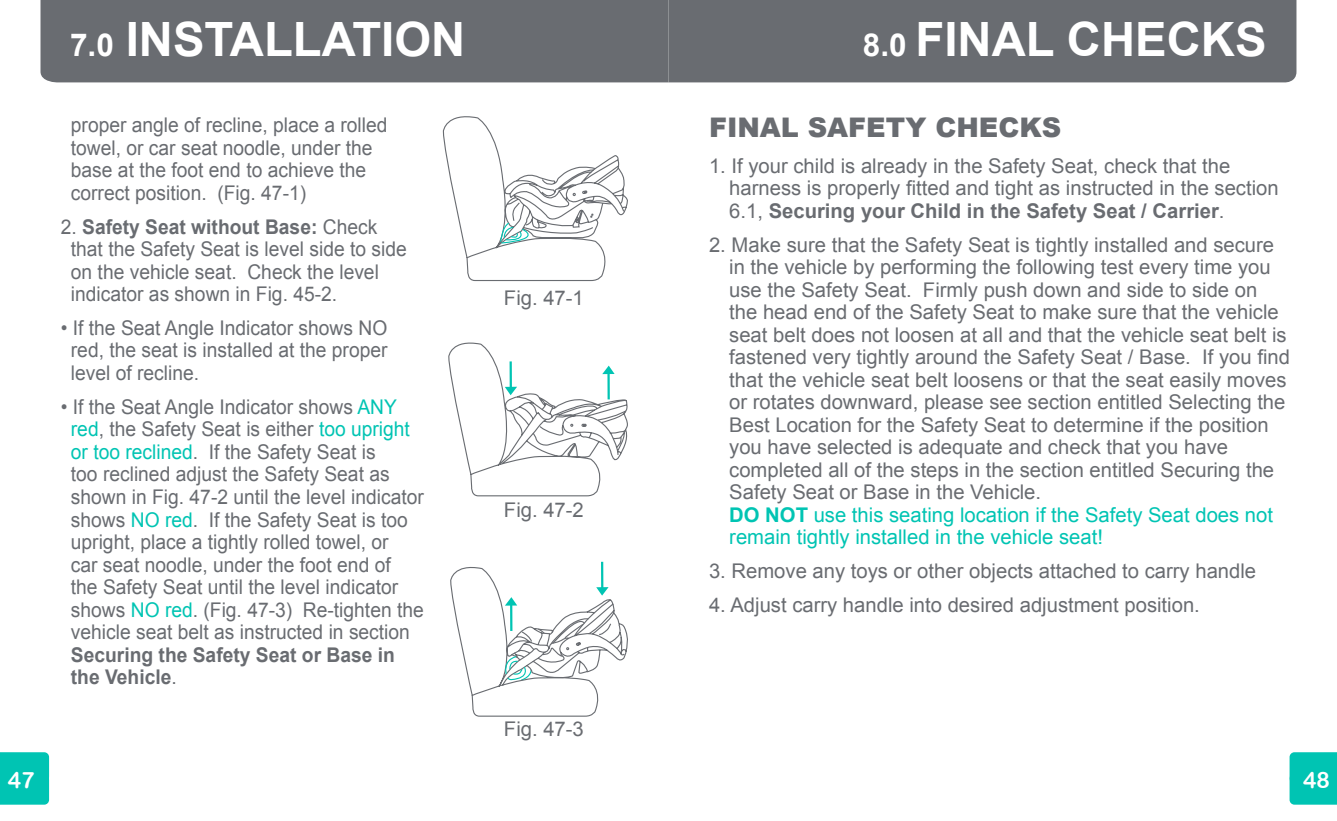
<style>
.page{position:relative;width:1337px;height:821px;background:#fff}
.page>*{position:absolute;margin:0;border:0;box-sizing:border-box;transform-origin:0 0}
.t1{font:700 47.25px "Arial";color:#fff}
.t2{font:900 27px "Arial";color:#696c71}
.t3{font:22.5px "Arial Rounded MT Bold";color:#fff}
.t4{font:20.25px/22.5px "Arial";color:#696c71}
.t5{font:20.25px/22.5px "Arial";color:#696c71;scale:.95 1}
.t6{font:700 20.25px/22.5px "Arial";color:#696c71;scale:.95 1}
.s1{font-size:31.5px}
.s2{font-weight:700}
.s3{color:#00c4b3}
.s4{font-weight:400}
.s5{font-weight:700;color:#00c4b3}
</style>
<div class="page">
<div style="left:668px;top:0;width:628px;height:82px;background:#696c71"></div>
<div style="left:1289px;top:752px;width:47px;height:52px;background:#00c4b3"></div>
<div style="left:40px;top:0;width:628px;height:82px;background:#696c71"></div>
<div style="left:0;top:752px;width:49px;height:52px;background:#00c4b3"></div>
<svg style="left:442px;top:116px;width:186px;height:166px"></svg>
<svg style="left:448px;top:342px;width:180px;height:154px"></svg>
<hr style="left:607px;top:372px;width:3px;height:27px;background:#00c4b3">
<hr style="left:601px;top:561px;width:2px;height:27px;background:#00c4b3">
<svg style="left:450px;top:563px;width:178px;height:154px"></svg>
<hr style="left:510px;top:603px;width:2px;height:27px;background:#00c4b3">
<h1 class="t1" style="left:70px;top:13px;width:397px"><span class="s1">7.0</span> INSTALLATION</h1>
<p class="t5" style="left:71px;top:114px;width:335px">proper angle of recline, place a rolled towel, or car seat noodle, under the base at the foot end to achieve the correct position. (Fig. 47-1)</p>
<p class="t5" style="left:71px;top:215px;width:355px;text-indent:-10px">2. <span class="s2">Safety Seat without Base:</span> Check that the Safety Seat is level side to side on the vehicle seat. Check the level indicator as shown in Fig. 45-2.</p>
<p class="t5" style="left:71px;top:316px;width:335px;text-align:justify;text-indent:-10px">• If the Seat Angle Indicator shows NO red, the seat is installed at the proper level of recline.</p>
<p class="t5" style="left:71px;top:395px;width:373px;text-indent:-10px">• If the Seat Angle Indicator shows <span class="s3">ANY red</span>, the Safety Seat is either <span class="s3">too upright or too reclined</span>. If the Safety Seat is<br>too reclined adjust the Safety Seat as shown in Fig. 47-2 until the level indicator shows <span class="s3">NO red</span>. If the Safety Seat is too upright, place a tightly rolled towel, or<br>car seat noodle, under the foot end of<br>the Safety Seat until the level indicator shows <span class="s3">NO red</span>. (Fig. 47-3) Re-tighten the vehicle seat belt as instructed in section</p>
<p class="t6" style="left:71px;top:643px;width:342px">Securing the Safety Seat or Base in the Vehicle<span class="s4">.</span></p>
<p class="t3" style="left:8px;top:766px;width:28px">47</p>
<p class="t4" style="left:504px;top:286px;width:81px">Fig. 47-1</p>
<p class="t4" style="left:504px;top:498px;width:81px">Fig. 47-2</p>
<p class="t4" style="left:504px;top:717px;width:81px">Fig. 47-3</p>
<h1 class="t1" style="left:863px;top:13px;width:405px"><span class="s1">8.0</span> FINAL CHECKS</h1>
<h2 class="t2" style="left:709px;top:112px;width:354px">FINAL SAFETY CHECKS</h2>
<p class="t4" style="left:729px;top:154px;width:551px;text-indent:-20px">1. If your child is already in the Safety Seat, check that the harness is properly fitted and tight as instructed in the section<br>6.1, <span class="s2">Securing your Child in the Safety Seat / Carrier</span>.</p>
<p class="t4" style="left:729px;top:233px;width:562px;text-indent:-20px">2. Make sure that the Safety Seat is tightly installed and secure in the vehicle by performing the following test every time you use the Safety Seat. Firmly push down and side to side on the head end of the Safety Seat to make sure that the vehicle seat belt does not loosen at all and that the vehicle seat belt is fastened very tightly around the Safety Seat / Base. If you find that the vehicle seat belt loosens or that the seat easily moves or rotates downward, please see section entitled Selecting the Best Location for the Safety Seat to determine if the position you have selected is adequate and check that you have completed all of the steps in the section entitled Securing the Safety Seat or Base in the Vehicle.<br><span class="s5">DO NOT</span> <span class="s3">use this seating location if the Safety Seat does not remain tightly installed in the vehicle seat!</span></p>
<p class="t4" style="left:709px;top:560px;width:549px">3. Remove any toys or other objects attached to carry handle</p>
<p class="t4" style="left:709px;top:593px;width:492px">4. Adjust carry handle into desired adjustment position.</p>
<p class="t3" style="left:1303px;top:766px;width:28px">48</p>
</div>
